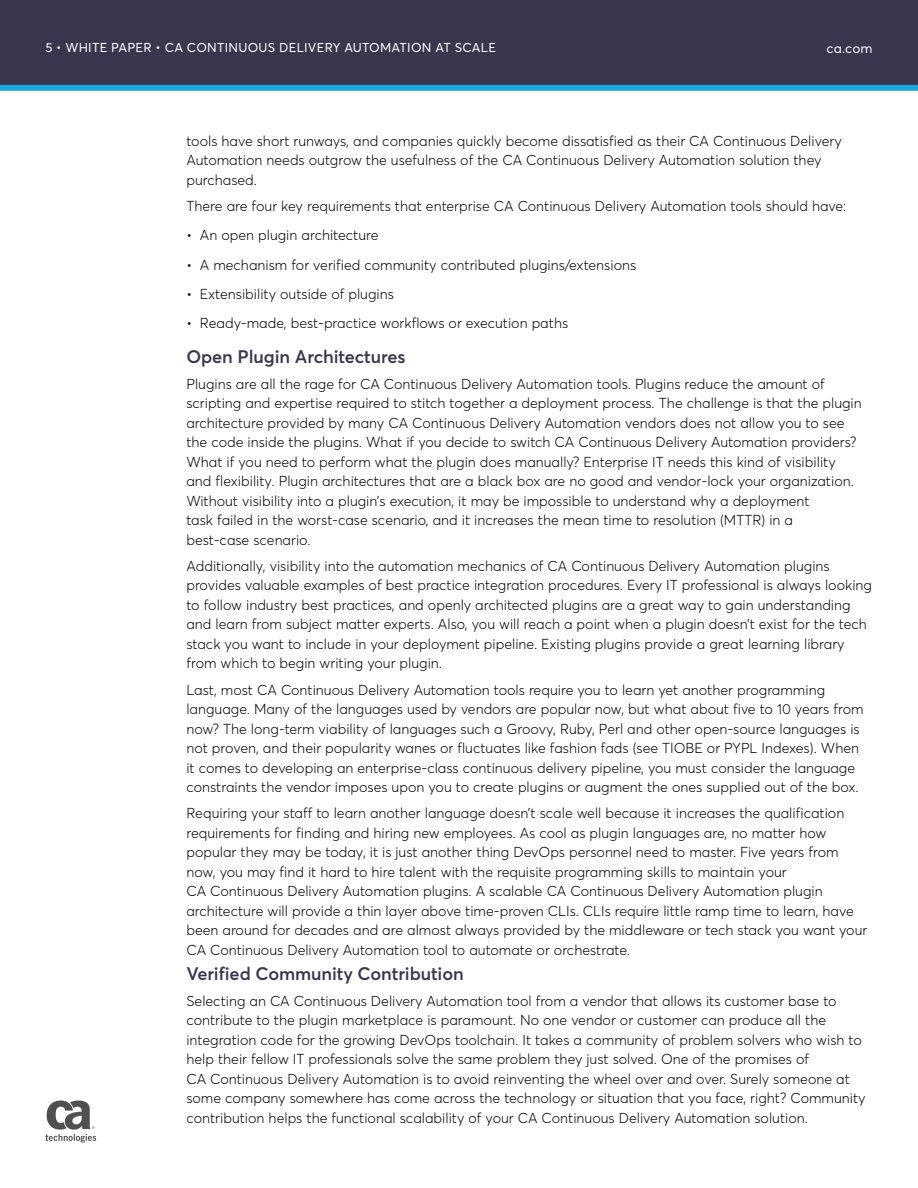
<style>
.page{position:relative;width:918px;height:1188px;background:#fff}
.page>*{position:absolute;margin:0;border:0;box-sizing:border-box;transform-origin:0 0}
.t1{font:600 18px "Averta";letter-spacing:-.005em;color:#39364d}
.t2{font:300 14.25px/19.5px "Averta";color:#000}
.t3{font:13.5px "Averta";color:#fff}
.t4{font:12.75px "Averta";letter-spacing:.02em;color:#fff}
</style>
<div class="page">
<svg style="left:0;top:0;width:918px;height:91px;background:#373d56"></svg>
<svg style="left:45px;top:1101px;width:51px;height:42px"></svg>
<p class="t4" style="left:45px;top:40px;width:452px">5 • WHITE PAPER • CA CONTINUOUS DELIVERY AUTOMATION AT SCALE</p>
<p class="t3" style="left:827px;top:40px;width:48px">ca.com</p>
<p class="t2" style="left:186px;top:131px;width:657px">tools have short runways, and companies quickly become dissatisfied as their CA Continuous Delivery<br>Automation needs outgrow the usefulness of the CA Continuous Delivery Automation solution they purchased.</p>
<p class="t2" style="left:186px;top:196px;width:661px">There are four key requirements that enterprise CA Continuous Delivery Automation tools should have:</p>
<p class="t2" style="left:186px;top:226px;width:194px">• An open plugin architecture</p>
<p class="t2" style="left:186px;top:255px;width:451px">• A mechanism for verified community contributed plugins/extensions</p>
<p class="t2" style="left:186px;top:284px;width:209px">• Extensibility outside of plugins</p>
<p class="t2" style="left:186px;top:313px;width:383px">• Ready-made, best-practice workflows or execution paths</p>
<p class="t1" style="left:186px;top:345px;width:221px">Open Plugin Architectures</p>
<p class="t2" style="left:186px;top:374px;width:677px">Plugins are all the rage for CA Continuous Delivery Automation tools. Plugins reduce the amount of scripting and expertise required to stitch together a deployment process. The challenge is that the plugin architecture provided by many CA Continuous Delivery Automation vendors does not allow you to see the code inside the plugins. What if you decide to switch CA Continuous Delivery Automation providers?<br>What if you need to perform what the plugin does manually? Enterprise IT needs this kind of visibility and flexibility. Plugin architectures that are a black box are no good and vendor-lock your organization.<br>Without visibility into a plugin’s execution, it may be impossible to understand why a deployment<br>task failed in the worst-case scenario, and it increases the mean time to resolution (MTTR) in a<br>best-case scenario.</p>
<p class="t2" style="left:186px;top:556px;width:687px">Additionally, visibility into the automation mechanics of CA Continuous Delivery Automation plugins provides valuable examples of best practice integration procedures. Every IT professional is always looking to follow industry best practices, and openly architected plugins are a great way to gain understanding and learn from subject matter experts. Also, you will reach a point when a plugin doesn’t exist for the tech stack you want to include in your deployment pipeline. Existing plugins provide a great learning library from which to begin writing your plugin.</p>
<p class="t2" style="left:186px;top:680px;width:679px">Last, most CA Continuous Delivery Automation tools require you to learn yet another programming language. Many of the languages used by vendors are popular now, but what about five to 10 years from now? The long-term viability of languages such a Groovy, Ruby, Perl and other open-source languages is not proven, and their popularity wanes or fluctuates like fashion fads (see TIOBE or PYPL Indexes). When it comes to developing an enterprise-class continuous delivery pipeline, you must consider the language constraints the vendor imposes upon you to create plugins or augment the ones supplied out of the box.</p>
<p class="t2" style="left:186px;top:804px;width:683px">Requiring your staff to learn another language doesn’t scale well because it increases the qualification requirements for finding and hiring new employees. As cool as plugin languages are, no matter how popular they may be today, it is just another thing DevOps personnel need to master. Five years from now, you may find it hard to hire talent with the requisite programming skills to maintain your<br>CA Continuous Delivery Automation plugins. A scalable CA Continuous Delivery Automation plugin architecture will provide a thin layer above time-proven CLIs. CLIs require little ramp time to learn, have been around for decades and are almost always provided by the middleware or tech stack you want your CA Continuous Delivery Automation tool to automate or orchestrate.</p>
<p class="t1" style="left:186px;top:962px;width:279px">Verified Community Contribution</p>
<p class="t2" style="left:186px;top:991px;width:681px">Selecting an CA Continuous Delivery Automation tool from a vendor that allows its customer base to contribute to the plugin marketplace is paramount. No one vendor or customer can produce all the integration code for the growing DevOps toolchain. It takes a community of problem solvers who wish to help their fellow IT professionals solve the same problem they just solved. One of the promises of<br>CA Continuous Delivery Automation is to avoid reinventing the wheel over and over. Surely someone at some company somewhere has come across the technology or situation that you face, right? Community contribution helps the functional scalability of your CA Continuous Delivery Automation solution.</p>
</div>
